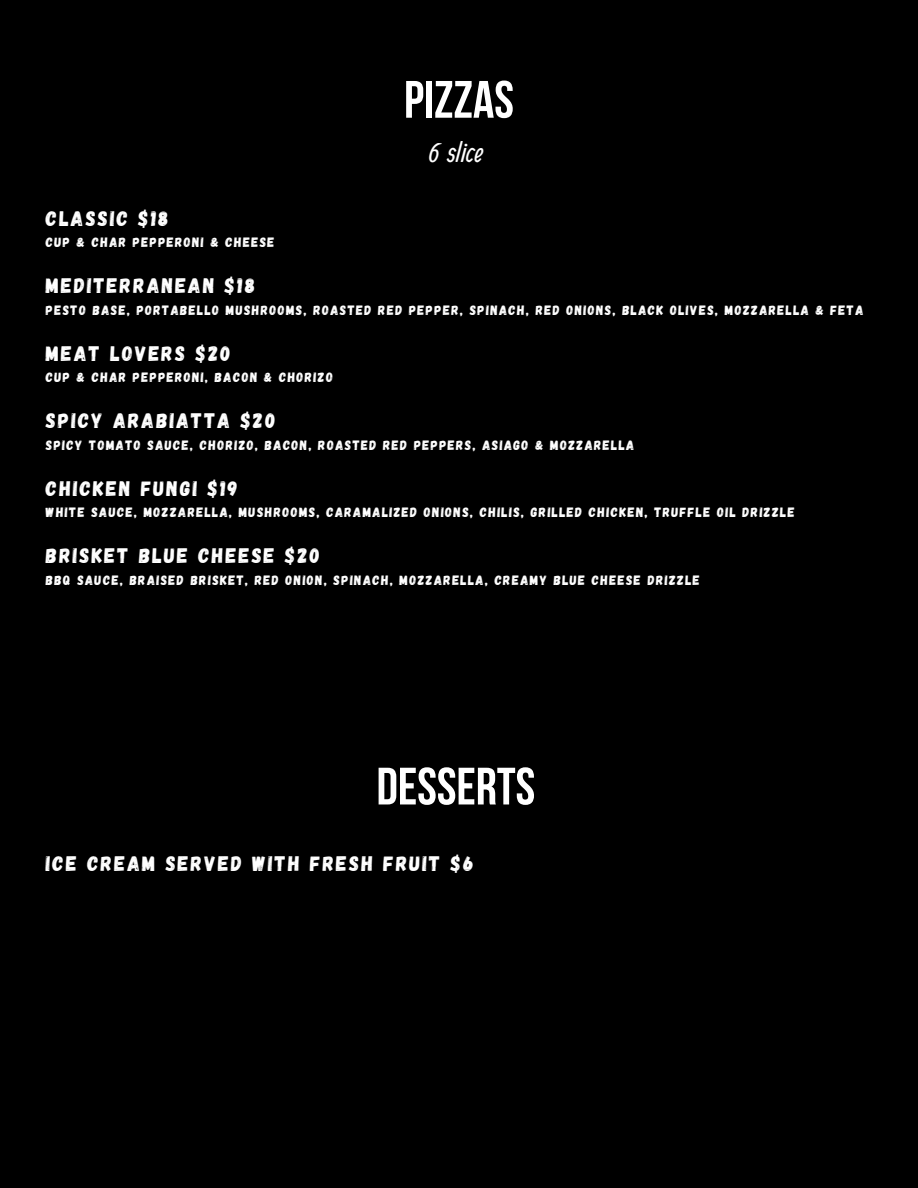
<style>
.page{position:relative;width:918px;height:1188px;background:#000}
.page>*{position:absolute;margin:0;border:0;box-sizing:border-box;transform-origin:0 0}
.t1{font:700 52.5px "Bebas Neue";color:#fff}
.t2{font:30px "Ranga";color:#fff}
.t3{font:21px "Gagalin";letter-spacing:.1em;color:#fff}
.t4{font:13.5px "Gagalin";letter-spacing:.1em;color:#fff}
</style>
<div class="page">
<p class="t1" style="left:404px;top:78px;width:111px">PIZZAS</p>
<p class="t2" style="left:429px;top:132px;width:56px">6 slice</p>
<p class="t3" style="left:46px;top:205px;width:124px">CLASSIC $18</p>
<p class="t4" style="left:46px;top:233px;width:230px">CUP &amp; CHAR PEPPERONI &amp; CHEESE</p>
<p class="t3" style="left:46px;top:272px;width:211px">MEDITERRANEAN $18</p>
<p class="t4" style="left:46px;top:301px;width:819px">PESTO BASE, PORTABELLO MUSHROOMS, ROASTED RED PEPPER, SPINACH, RED ONIONS, BLACK OLIVES, MOZZARELLA &amp; FETA</p>
<p class="t3" style="left:46px;top:340px;width:186px">MEAT LOVERS $20</p>
<p class="t4" style="left:46px;top:368px;width:289px">CUP &amp; CHAR PEPPERONI, BACON &amp; CHORIZO</p>
<p class="t3" style="left:46px;top:407px;width:231px">SPICY ARABIATTA $20</p>
<p class="t4" style="left:46px;top:436px;width:590px">SPICY TOMATO SAUCE, CHORIZO, BACON, ROASTED RED PEPPERS, ASIAGO &amp; MOZZARELLA</p>
<p class="t3" style="left:46px;top:475px;width:193px">CHICKEN FUNGI $19</p>
<p class="t4" style="left:46px;top:503px;width:750px">WHITE SAUCE, MOZZARELLA, MUSHROOMS, CARAMALIZED ONIONS, CHILIS, GRILLED CHICKEN, TRUFFLE OIL DRIZZLE</p>
<p class="t3" style="left:46px;top:542px;width:276px">BRISKET BLUE CHEESE $20</p>
<p class="t4" style="left:46px;top:571px;width:655px">BBQ SAUCE, BRAISED BRISKET, RED ONION, SPINACH, MOZZARELLA, CREAMY BLUE CHEESE DRIZZLE</p>
<p class="t1" style="left:376px;top:765px;width:160px">DESSERTS</p>
<p class="t3" style="left:46px;top:850px;width:429px">ICE CREAM SERVED WITH FRESH FRUIT $6</p>
</div>
